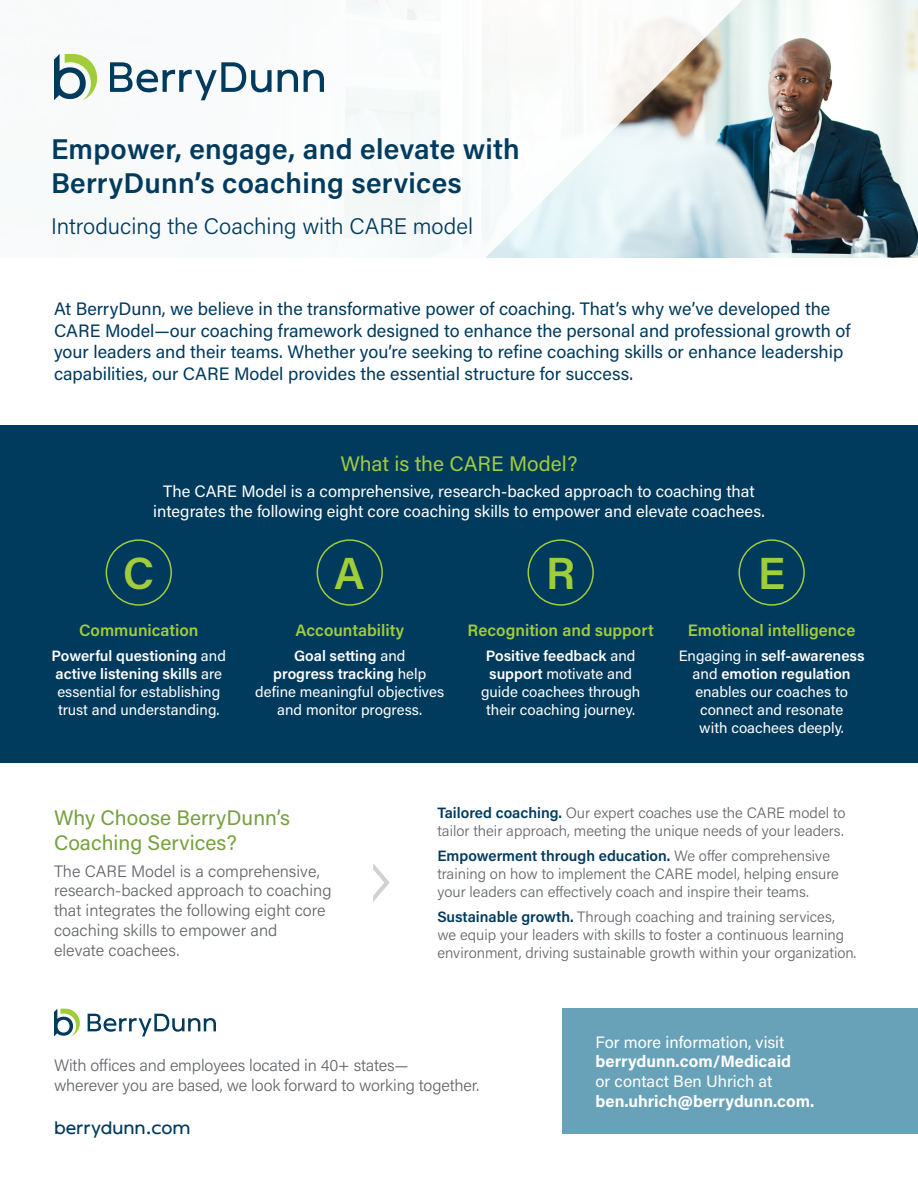
<style>
.page{position:relative;width:918px;height:1188px;background:#fff}
.page>*{position:absolute;margin:0;border:0;box-sizing:border-box;transform-origin:0 0}
.Infosheet_-_Website{font:600 45px "Acumin Pro";color:#a1cd3a}
.Infosheet_-_Title_L1_-_BaseBlue{font:600 28.5px/34.2px "Acumin Pro";letter-spacing:.01em;color:#003a5d}
.Infosheet_-_Title_L2_-_BaseBlue{font:300 22.5px "Acumin Pro";color:#003a5d}
.Infosheet_-_H1{font:21px/25.2px "Acumin Pro";color:#77a03f}
.Infosheet_-_H1-2{font:21px "Acumin Pro";letter-spacing:-.005em;color:#a1cd3a}
.Infosheet_-_Intro{font:18px/21.6px "Acumin Pro";color:#003a5d}
.Infosheet_-_Website-2{font:18px "Ondo";color:#003a5d}
.Infosheet_-_Body_Gray{font:16.5px/19.8px "Acumin Pro";color:#fff;text-align:center}
.Infosheet_-_Body_Gray-2{font:300 16.5px/19.8px "Acumin Pro";color:#636569}
.Infosheet_-_Tagline{font:300 16.5px/19.8px "Acumin Pro";letter-spacing:-.01em;color:#636569}
.Infosheet_-_Body_-_White{font:700 16.5px/19.8px "Acumin Pro";color:#fff}
.Infosheet_-_H1-3{font:600 16.5px "Acumin Pro";color:#a1cd3a}
.Infosheet_-_Body_Gray-3{font:300 15px/18px "Acumin Pro";color:#636569}
.Infosheet_-_Body_Gray-4{font:15px/18px "Acumin Pro";color:#fff;text-align:center}
.s1{font-weight:600}
.s2{font-weight:600;color:#003a5d}
.s3{font-weight:400}
</style>
<div class="page">
<div style="left:0;top:425px;width:918px;height:337px;background:#003a5d"></div>
<img style="left:756px;top:0;width:162px;height:257px">
<svg style="left:54px;top:0;width:702px;height:258px"></svg>
<div style="left:106px;top:539px;width:66px;height:67px;border:2px solid #a1cd3a;border-radius:50%"></div>
<div style="left:528px;top:539px;width:66px;height:67px;border:2px solid #a1cd3a;border-radius:50%"></div>
<div style="left:317px;top:539px;width:66px;height:67px;border:2px solid #a1cd3a;border-radius:50%"></div>
<div style="left:738px;top:539px;width:67px;height:67px;border:2px solid #a1cd3a;border-radius:50%"></div>
<svg style="left:110px;top:62px;width:162px;height:38px"></svg>
<svg style="left:278px;top:70px;width:20px;height:22px"></svg>
<svg style="left:304px;top:70px;width:20px;height:22px"></svg>
<svg style="left:54px;top:54px;width:43px;height:46px"></svg>
<div style="left:562px;top:1009px;width:356px;height:125px;background:#68a2b9"></div>
<svg style="left:88px;top:1014px;width:128px;height:22px"></svg>
<svg style="left:54px;top:1009px;width:26px;height:27px"></svg>
<svg style="left:373px;top:863px;width:17px;height:39px"></svg>
<p class="Infosheet_-_Title_L1_-_BaseBlue" style="left:51px;top:131px;width:470px">Empower, engage, and elevate with<br>BerryDunn’s coaching services</p>
<p class="Infosheet_-_Title_L2_-_BaseBlue" style="left:51px;top:211px;width:424px">Introducing the Coaching with CARE model</p>
<p class="Infosheet_-_Intro" style="left:54px;top:297px;width:798px">At BerryDunn, we believe in the transformative power of coaching. That’s why we’ve developed the CARE Model—our coaching framework designed to enhance the personal and professional growth of your leaders and their teams. Whether you’re seeking to refine coaching skills or enhance leadership capabilities, our CARE Model provides the essential structure for success.</p>
<p class="Infosheet_-_H1-2" style="left:340px;top:449px;width:239px">What is the CARE Model?</p>
<p class="Infosheet_-_Body_Gray" style="left:153px;top:481px;width:613px">The CARE Model is a comprehensive, research-backed approach to coaching that integrates the following eight core coaching skills to empower and elevate coachees.</p>
<p class="Infosheet_-_Website" style="left:123px;top:542px;width:33px">C</p>
<p class="Infosheet_-_H1-3" style="left:79px;top:619px;width:121px">Communication</p>
<p class="Infosheet_-_Body_Gray-4" style="left:52px;top:646px;width:176px;text-align:left"><span class="s1">Powerful questioning</span> and <span class="s1">active listening skills</span> are essential for establishing trust and understanding.</p>
<p class="Infosheet_-_Website" style="left:334px;top:542px;width:32px">A</p>
<p class="Infosheet_-_H1-3" style="left:295px;top:619px;width:110px">Accountability</p>
<p class="Infosheet_-_Body_Gray-4" style="left:255px;top:646px;width:190px"><span class="s1">Goal setting</span> and<br><span class="s1">progress tracking</span> help define meaningful objectives and monitor progress.</p>
<p class="Infosheet_-_Website" style="left:546px;top:542px;width:31px">R</p>
<p class="Infosheet_-_H1-3" style="left:468px;top:619px;width:188px">Recognition and support</p>
<p class="Infosheet_-_Body_Gray-4" style="left:481px;top:646px;width:161px"><span class="s1">Positive feedback</span> and <span class="s1">support</span> motivate and guide coachees through their coaching journey.</p>
<p class="Infosheet_-_Website" style="left:758px;top:542px;width:29px">E</p>
<p class="Infosheet_-_H1-3" style="left:688px;top:619px;width:169px">Emotional intelligence</p>
<p class="Infosheet_-_Body_Gray-4" style="left:679px;top:646px;width:187px">Engaging in <span class="s1">self-awareness </span>and <span class="s1">emotion regulation </span>enables our coaches to connect and resonate<br>with coachees deeply.</p>
<p class="Infosheet_-_H1" style="left:54px;top:804px;width:238px">Why Choose BerryDunn’s<br>Coaching Services?</p>
<p class="Infosheet_-_Body_Gray-2" style="left:54px;top:860px;width:279px">The CARE Model is a comprehensive, research-backed approach to coaching that integrates the following eight core coaching skills to empower and elevate coachees.</p>
<p class="Infosheet_-_Body_Gray-3" style="left:437px;top:804px;width:410px"><span class="s2">Tailored coaching.</span> Our expert coaches use the CARE model to tailor their approach, meeting the unique needs of your leaders.</p>
<p class="Infosheet_-_Body_Gray-3" style="left:437px;top:846px;width:403px"><span class="s2">Empowerment through education.</span> We offer comprehensive training on how to implement the CARE model, helping ensure your leaders can effectively coach and inspire their teams.</p>
<p class="Infosheet_-_Body_Gray-3" style="left:437px;top:907px;width:420px"><span class="s2">Sustainable growth.</span> Through coaching and training services, we equip your leaders with skills to foster a continuous learning environment, driving sustainable growth within your organization.</p>
<p class="Infosheet_-_Tagline" style="left:54px;top:1055px;width:427px">With offices and employees located in 40+ states—<br>wherever you are based, we look forward to working together.</p>
<p class="Infosheet_-_Website-2" style="left:54px;top:1117px;width:138px">berrydunn.com</p>
<p class="Infosheet_-_Body_-_White" style="left:596px;top:1031px;width:220px"><span class="s3">For more information, visit </span>berrydunn.com/Medicaid<br><span class="s3">or contact Ben Uhrich at </span>ben.uhrich@berrydunn.com.</p>
</div>
